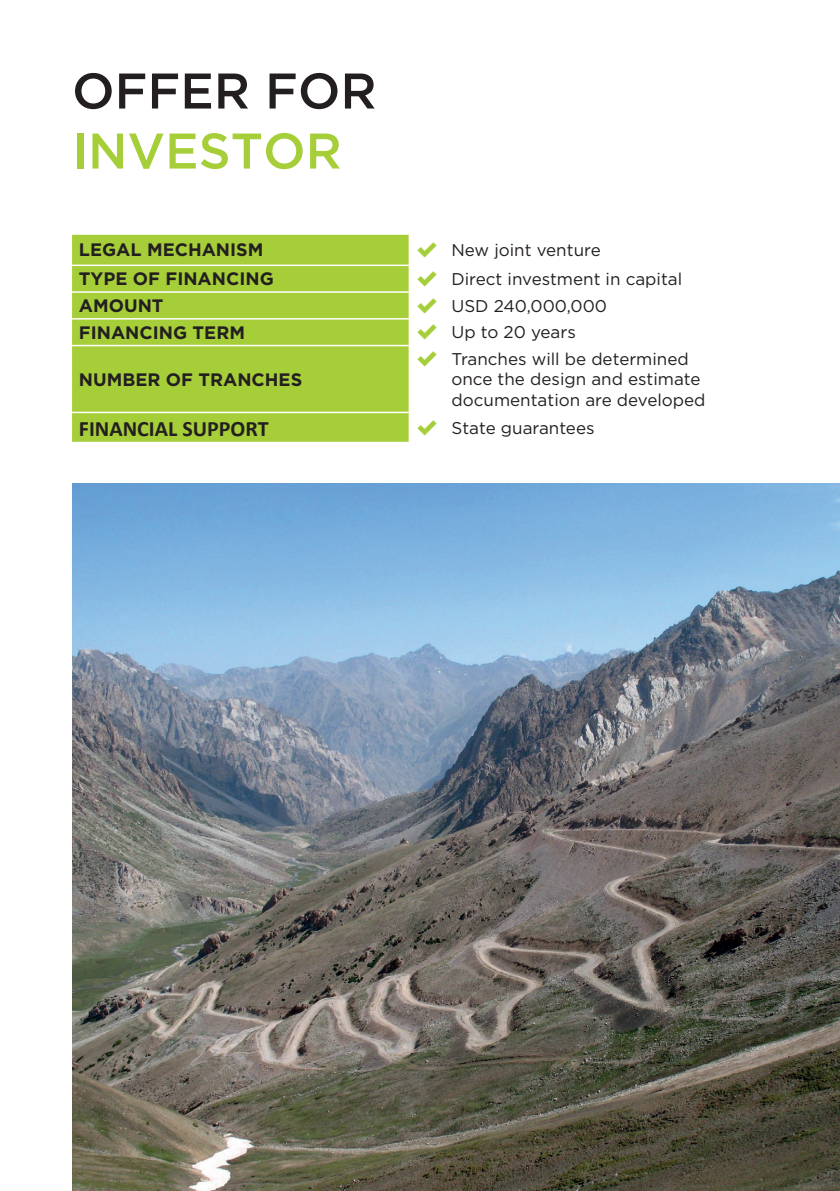
<style>
.page{position:relative;width:840px;height:1191px;background:#fff}
.page>*{position:absolute;margin:0;border:0;box-sizing:border-box;transform-origin:0 0}
.t1{font:500 50px "Gotham Pro";color:#231f20}
.t2{font:500 50px "Gotham Pro";color:#a6ce39}
.t3{font:700 22px "Calibri";color:#231f20}
.t4{font:700 18px "Gotham Pro";color:#231f20}
.t5{font:17px/20.4px "Gotham Pro";color:#231f20}
</style>
<div class="page">
<svg style="left:72px;top:235px;width:336px;height:207px;background:#a7ce3b"></svg>
<hr style="left:72px;top:264px;width:336px;height:2px;background:#fff">
<hr style="left:72px;top:291px;width:336px;height:2px;background:#fff">
<hr style="left:72px;top:318px;width:336px;height:1px;background:#fff">
<hr style="left:72px;top:345px;width:336px;height:1px;background:#fff">
<hr style="left:72px;top:412px;width:336px;height:1px;background:#fff">
<img style="left:72px;top:484px;width:767px;height:707px">
<h1 class="t1" style="left:72px;top:62px;width:306px">OFFER FOR</h1>
<h1 class="t2" style="left:72px;top:122px;width:271px">INVESTOR</h1>
<p class="t4" style="left:79px;top:239px;width:186px">LEGAL MECHANISM</p>
<p class="t5" style="left:451px;top:240px;width:151px">New joint venture</p>
<p class="t4" style="left:79px;top:268px;width:196px">TYPE OF FINANCING</p>
<p class="t5" style="left:451px;top:269px;width:232px">Direct investment in capital</p>
<p class="t4" style="left:79px;top:295px;width:86px">AMOUNT</p>
<p class="t5" style="left:451px;top:295px;width:157px">USD 240,000,000</p>
<p class="t4" style="left:79px;top:322px;width:167px">FINANCING TERM</p>
<p class="t5" style="left:451px;top:322px;width:126px">Up to 20 years</p>
<p class="t4" style="left:79px;top:369px;width:225px">NUMBER OF TRANCHES</p>
<p class="t5" style="left:451px;top:348px;width:255px">Tranches will be determined once the design and estimate documentation are developed</p>
<p class="t3" style="left:79px;top:413px;width:191px">FINANCIAL SUPPORT</p>
<p class="t5" style="left:451px;top:417px;width:144px">State guarantees</p>
</div>
